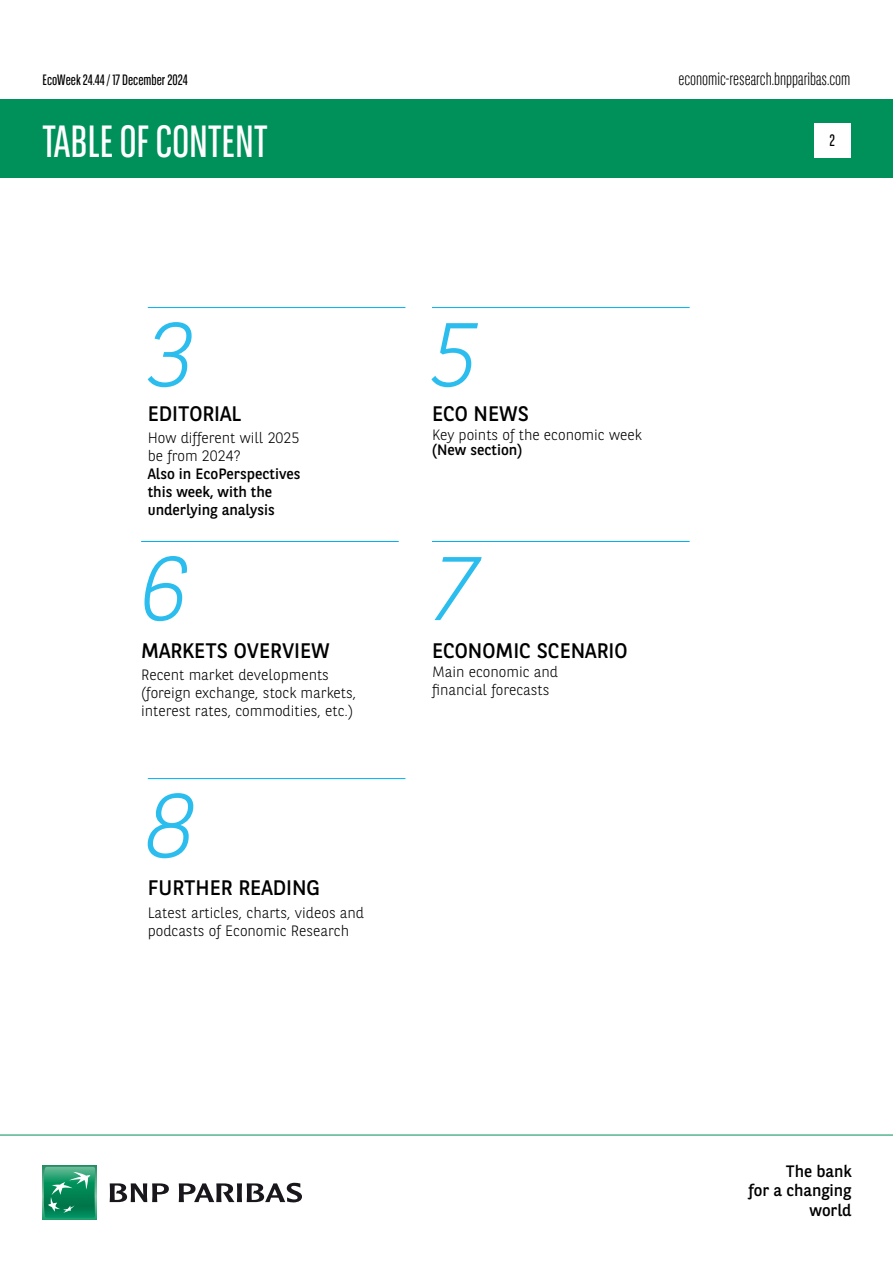
<style>
.page{position:relative;width:893px;height:1263px;background:#fff}
.page>*{position:absolute;margin:0;border:0;box-sizing:border-box;transform-origin:0 0}
.t1{font:italic 300 90px "BNPP Sans";color:#2abdee}
.t2{font:45px "BNPP Sans Condensed";color:#fff}
.t3{font:21px "BNPP Sans";color:#000}
.t4{font:300 18px "BNPP Sans Condensed";color:#000}
.t5{font:16.5px/19.8px "BNPP Sans";color:#000;text-align:right}
.t6{font:16.5px "BNPP Sans Condensed";color:#000}
.t7{font:300 15px/18px "BNPP Sans";color:#000}
.t8{font:15px/18px "BNPP Sans";color:#000}
.t9{font:15px "BNPP Sans Condensed";color:#000}
</style>
<div class="page">
<div style="left:1px;top:99px;width:892px;height:78px;background:#00915b"></div>
<svg style="left:43px;top:1166px;width:53px;height:53px"></svg>
<svg style="left:44px;top:1167px;width:51px;height:51px;background:#26996e"></svg>
<svg style="left:110px;top:1183px;width:59px;height:19px"></svg>
<svg style="left:179px;top:1183px;width:123px;height:19px"></svg>
<hr style="left:0;top:1135px;width:893px;height:1px;background:#00915b">
<div style="left:814px;top:123px;width:36px;height:34px;background:#fff"></div>
<hr style="left:148px;top:778px;width:257px;height:1px;background:#00b0f0">
<hr style="left:148px;top:307px;width:257px;height:1px;background:#00b0f0">
<hr style="left:141px;top:541px;width:258px;height:1px;background:#00b0f0">
<hr style="left:432px;top:541px;width:258px;height:1px;background:#00b0f0">
<hr style="left:432px;top:307px;width:258px;height:1px;background:#00b0f0">
<p class="t9" style="left:43px;top:70px;width:147px">EcoWeek 24.44 / 17 December 2024</p>
<p class="t4" style="left:678px;top:67px;width:174px">economic-research.bnpparibas.com</p>
<h2 class="t2" style="left:43px;top:113px;width:227px">TABLE OF CONTENT</h2>
<h1 class="t1" style="left:147px;top:293px;width:49px">3</h1>
<h3 class="t3" style="left:148px;top:399px;width:95px">EDITORIAL</h3>
<p class="t7" style="left:148px;top:428px;width:153px">How different will 2025 be from 2024?</p>
<p class="t8" style="left:148px;top:464px;width:154px">Also in EcoPerspectives this week, with the underlying analysis</p>
<h1 class="t1" style="left:141px;top:527px;width:49px">6</h1>
<h3 class="t3" style="left:141px;top:636px;width:190px">MARKETS OVERVIEW</h3>
<p class="t7" style="left:141px;top:665px;width:217px">Recent market developments (foreign exchange, stock markets, interest rates, commodities, etc.)</p>
<h1 class="t1" style="left:147px;top:764px;width:49px">8</h1>
<h3 class="t3" style="left:148px;top:874px;width:174px">FURTHER READING</h3>
<p class="t7" style="left:148px;top:903px;width:218px">Latest articles, charts, videos and podcasts of Economic Research</p>
<h1 class="t1" style="left:432px;top:293px;width:49px">5</h1>
<h3 class="t3" style="left:432px;top:399px;width:99px">ECO NEWS</h3>
<p class="t7" style="left:432px;top:425px;width:211px">Key points of the economic week</p>
<p class="t8" style="left:432px;top:440px;width:92px">(New section)</p>
<h1 class="t1" style="left:432px;top:527px;width:49px">7</h1>
<h3 class="t3" style="left:432px;top:636px;width:197px">ECONOMIC SCENARIO</h3>
<p class="t7" style="left:432px;top:662px;width:128px">Main economic and financial forecasts</p>
<p class="t6" style="left:829px;top:130px;width:7px">2</p>
<p class="t5" style="left:748px;top:1160px;width:104px">The bank<br>for a changing world</p>
</div>
